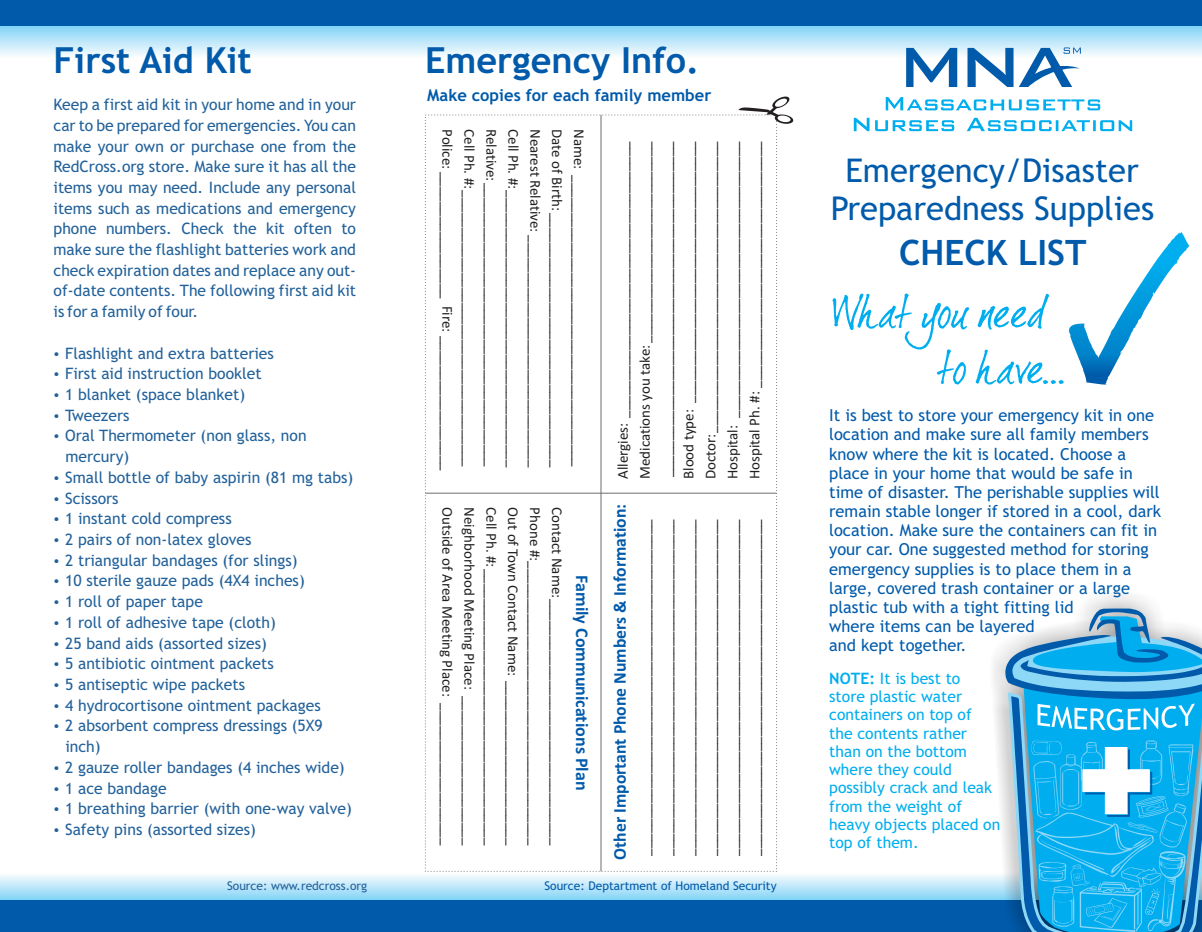
<style>
.page{position:relative;width:1202px;height:932px;background:#fff}
.page>*{position:absolute;margin:0;border:0;box-sizing:border-box;transform-origin:0 0}
.t1{font:50.7px/55.8px "Dear Joe II";letter-spacing:-.03em;color:#00aeef}
.t2{font:700 36px "Trebuchet MS";color:#015aaa}
.t3{font:700 34.95px "Trebuchet MS";color:#015aaa}
.t4{font:32.7px/38px "Trebuchet MS";color:#015aaa;text-align:center}
.t5{font:700 18px "Calibri";color:#015aaa}
.t6{font:16.5px/19.2px "Trebuchet MS";color:#015aaa}
.t7{font:700 16.5px "Trebuchet MS";color:#015aaa}
.t8{font:15.75px/20.7px "Trebuchet MS";color:#22619a}
.t9{font:15.75px/18.3px "Trebuchet MS";color:#00aeef}
.t10{font:15px/21.9px "Calibri";color:#231f20;text-align:justify}
.t11{font:12px "Trebuchet MS";color:#015aaa}
.t12{font:12px "Trebuchet MS";color:#22619a}
.s1{font-weight:700}
</style>
<div class="page">
<svg style="left:1068px;top:231px;width:121px;height:154px"></svg>
<svg style="left:0;top:875px;width:952px;height:25px"></svg>
<div style="left:0;top:900px;width:1201px;height:32px;background:#015aaa"></div>
<svg style="left:0;top:25px;width:1202px;height:31px"></svg>
<div style="left:0;top:0;width:1202px;height:25px;background:#015aaa"></div>
<svg style="left:952px;top:641px;width:53px;height:259px"></svg>
<svg style="left:1005px;top:608px;width:197px;height:324px"></svg>
<svg style="left:853px;top:118px;width:279px;height:13px"></svg>
<svg style="left:885px;top:97px;width:215px;height:13px"></svg>
<svg style="left:906px;top:47px;width:174px;height:40px"></svg>
<hr style="left:600px;top:115px;width:1px;height:756px;background:#6c6d70">
<hr style="left:425px;top:493px;width:351px;height:1px;background:#6c6d70">
<svg style="left:738px;top:97px;width:55px;height:27px"></svg>
<h2 class="t2" style="left:54px;top:46px;width:200px">First Aid Kit</h2>
<p class="t8" style="left:54px;top:96px;width:304px;text-align:justify">Keep a first aid kit in your home and in your car to be prepared for emergencies. You can make your own or purchase one from the RedCross.org store. Make sure it has all the items you may need. Include any personal items such as medications and emergency phone numbers. Check the kit often to make sure the flashlight batteries work and check expiration dates and replace any out&shy;of-date contents. The following first aid kit is for a family of four.</p>
<p class="t8" style="left:54px;top:344px;width:222px">•Flashlight and extra batteries</p>
<p class="t8" style="left:54px;top:365px;width:209px">•First aid instruction booklet</p>
<p class="t8" style="left:54px;top:385px;width:193px">•1 blanket (space blanket)</p>
<p class="t8" style="left:54px;top:406px;width:77px">•Tweezers</p>
<p class="t8" style="left:65px;top:427px;width:243px;text-indent:-12px">•Oral Thermometer (non glass, non mercury)</p>
<p class="t8" style="left:54px;top:468px;width:301px">•Small bottle of baby aspirin (81 mg tabs)</p>
<p class="t8" style="left:54px;top:489px;width:67px">•Scissors</p>
<p class="t8" style="left:54px;top:509px;width:180px">•1 instant cold compress</p>
<p class="t8" style="left:54px;top:530px;width:199px">•2 pairs of non-latex gloves</p>
<p class="t8" style="left:54px;top:551px;width:245px">•2 triangular bandages (for slings)</p>
<p class="t8" style="left:54px;top:572px;width:253px">•10 sterile gauze pads (4X4 inches)</p>
<p class="t8" style="left:54px;top:592px;width:151px">•1 roll of paper tape</p>
<p class="t8" style="left:54px;top:613px;width:224px">•1 roll of adhesive tape (cloth)</p>
<p class="t8" style="left:54px;top:634px;width:215px">•25 band aids (assorted sizes)</p>
<p class="t8" style="left:54px;top:654px;width:222px">•5 antibiotic ointment packets</p>
<p class="t8" style="left:54px;top:675px;width:193px">•5 antiseptic wipe packets</p>
<p class="t8" style="left:54px;top:696px;width:269px">•4 hydrocortisone ointment packages</p>
<p class="t8" style="left:65px;top:716px;width:259px;text-indent:-12px">•2 absorbent compress dressings (5X9 inch)</p>
<p class="t8" style="left:54px;top:758px;width:293px">•2 gauze roller bandages (4 inches wide)</p>
<p class="t8" style="left:54px;top:779px;width:115px">•1 ace bandage</p>
<p class="t8" style="left:54px;top:799px;width:300px">•1 breathing barrier (with one-way valve)</p>
<p class="t8" style="left:54px;top:820px;width:204px">•Safety pins (assorted sizes)</p>
<p class="t12" style="left:227px;top:881px;width:142px">Source: www.redcross.org</p>
<h2 class="t2" style="left:425px;top:46px;width:276px">Emergency Info.</h2>
<p class="t7" style="left:427px;top:89px;width:286px">Make copies for each family member</p>
<p class="t10" style="left:589px;top:129px;width:343px;text-align:left;rotate:90deg">Name: _______________________________________ Date of Birth: __________________________________ Nearest Relative: _______________________________ Cell Ph. #:_____________________________________ Relative:______________________________________ Cell Ph. #:_____________________________________ Police: _________________ Fire: __________________</p>
<p class="t10" style="left:567px;top:507px;width:339px;rotate:90deg">Contact Name:_________________________________ Phone #:______________________________________ Out of Town Contact Name: ______________________ Cell Ph. #:_____________________________________ Neighborhood Meeting Place: ____________________ Outside of Area Meeting Place: ___________________</p>
<p class="t5" style="left:590px;top:575px;width:216px;rotate:90deg">Family Communications Plan</p>
<p class="t10" style="left:613px;top:479px;width:339px;rotate:-90deg">Allergies: _____________________________________ Medications you take: ___________________________ _____________________________________________ Blood type: ___________________________________ Doctor:_______________________________________ Hospital: _____________________________________ Hospital Ph. #: _________________________________</p>
<p class="t5" style="left:612px;top:859px;width:357px;rotate:-90deg">Other Important Phone Numbers &amp; Information:</p>
<p class="t10" style="left:635px;top:855px;width:338px;rotate:-90deg">_____________________________________________ _____________________________________________ _____________________________________________ _____________________________________________ _____________________________________________ _____________________________________________</p>
<p class="t11" style="left:544px;top:881px;width:233px">Source: Deptartment of Homeland Security</p>
<h3 class="t4" style="left:830px;top:154px;width:325px">Emergency/Disaster<br>Preparedness Supplies</h3>
<h3 class="t3" style="left:899px;top:239px;width:189px">CHECK LIST</h3>
<h1 class="t1" style="left:935px;top:282px;width:129px;text-indent:-105px">What you need to have...</h1>
<p class="t6" style="left:829px;top:407px;width:333px">It is best to store your emergency kit in one location and make sure all family members know where the kit is located. Choose a place in your home that would be safe in time of disaster. The perishable supplies will remain stable longer if stored in a cool, dark location. Make sure the containers can fit in your car. One suggested method for storing emergency supplies is to place them in a large, covered trash container or a large plastic tub with a tight fitting lid<br>where items can be layered<br>and kept together.</p>
<p class="t9" style="left:829px;top:670px;width:173px"><span class="s1">NOTE:</span> It is best to<br>store plastic water containers on top of<br>the contents rather than on the bottom where they could possibly crack and leak from the weight of heavy objects placed on top of them.</p>
</div>
